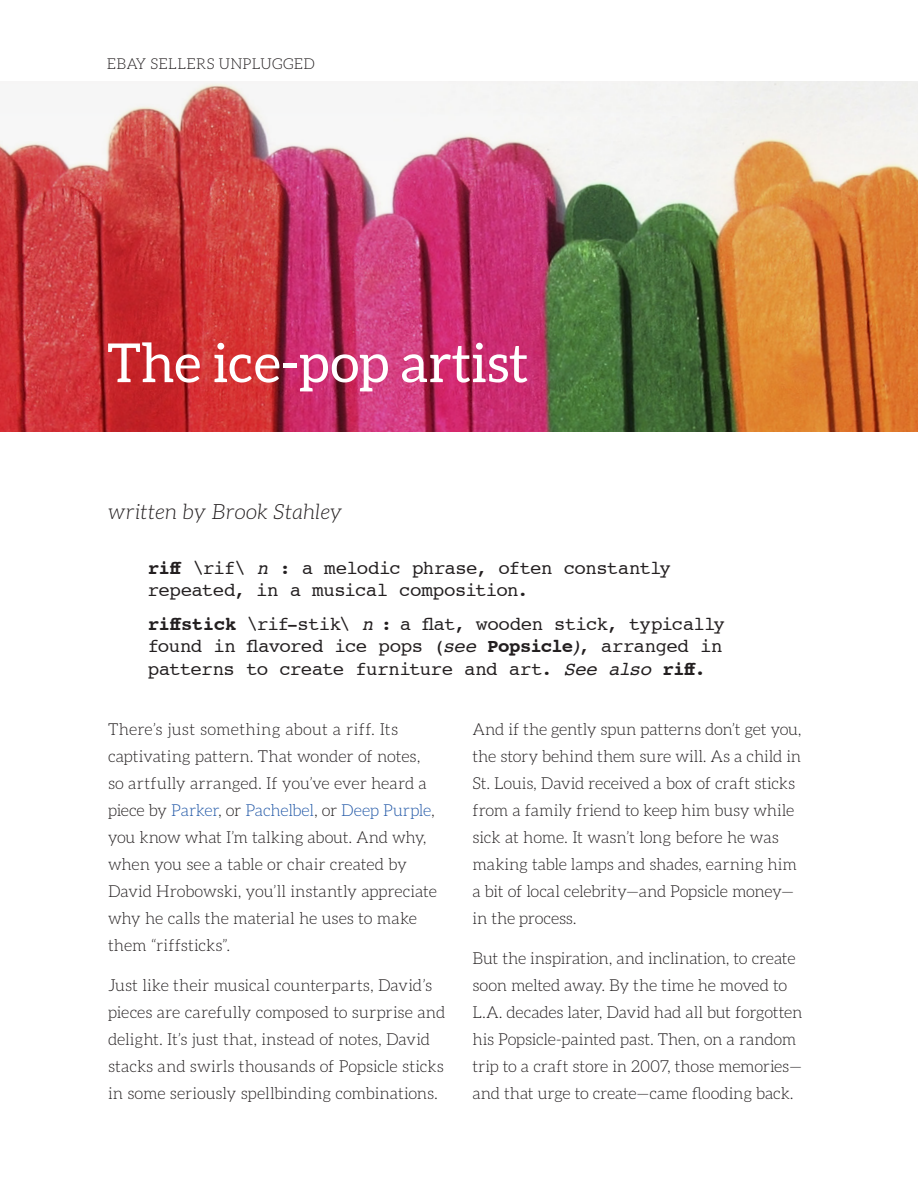
<style>
.page{position:relative;width:918px;height:1188px;background:#fff}
.page>*{position:absolute;margin:0;border:0;box-sizing:border-box;transform-origin:0 0}
.t1{font:54px "Aleo";color:#fff}
.t2{font:italic 300 21px "Aleo";letter-spacing:.025em;color:#231f20}
.t3{font:19.05px/22.5px "Courier";letter-spacing:-.03em;color:#231f20}
.t4{font:300 16.5px/27px "Aleo";letter-spacing:-.005em;color:#231f20}
.t5{font:300 15px "Aleo";letter-spacing:.025em;color:#231f20}
.s1{font-weight:700}
.s2{font-style:italic}
.s3{color:#2258a7}
</style>
<div class="page">
<img style="left:0;top:81px;width:918px;height:349px">
<p class="t5" style="left:107px;top:56px;width:210px">EBAY SELLERS UNPLUGGED</p>
<p class="t1" style="left:107px;top:333px;width:423px">The ice-pop artist</p>
<p class="t2" style="left:108px;top:500px;width:236px">written by Brook Stahley</p>
<p class="t3" style="left:148px;top:556px;width:525px"><span class="s1">riff</span> \rif\ <span class="s2">n</span> : a melodic phrase, often constantly repeated, in a musical composition.</p>
<p class="t3" style="left:148px;top:612px;width:579px"><span class="s1">riffstick</span> \rif-stik\ <span class="s2">n</span> : a flat, wooden stick, typically found in flavored ice pops (<span class="s2">see</span> <span class="s1">Popsicle</span><span class="s2">)</span>, arranged in patterns to create furniture and art. <span class="s2">See also</span> <span class="s1">riff.</span></p>
<p class="t4" style="left:108px;top:715px;width:330px">There’s just something about a riff. Its captivating pattern. That wonder of notes, so artfully arranged. If you’ve ever heard a piece by <span class="s3">Parker</span>, or <span class="s3">Pachelbel</span>, or <span class="s3">Deep Purple</span>, you know what I’m talking about. And why, when you see a table or chair created by David Hrobowski, you’ll instantly appreciate why he calls the material he uses to make them “riffsticks”.</p>
<p class="t4" style="left:108px;top:972px;width:339px">Just like their musical counterparts, David’s pieces are carefully composed to surprise and delight. It’s just that, instead of notes, David stacks and swirls thousands of Popsicle sticks in some seriously spellbinding combinations.</p>
<p class="t4" style="left:472px;top:715px;width:331px">And if the gently spun patterns don’t get you, the story behind them sure will. As a child in St. Louis, David received a box of craft sticks from a family friend to keep him busy while sick at home. It wasn’t long before he was making table lamps and shades, earning him a bit of local celebrity—and Popsicle money— in the process.</p>
<p class="t4" style="left:472px;top:945px;width:332px">But the inspiration, and inclination, to create soon melted away. By the time he moved to L.A. decades later, David had all but forgotten his Popsicle-painted past. Then, on a random trip to a craft store in 2007, those memories— and that urge to create—came flooding back.</p>
</div>
